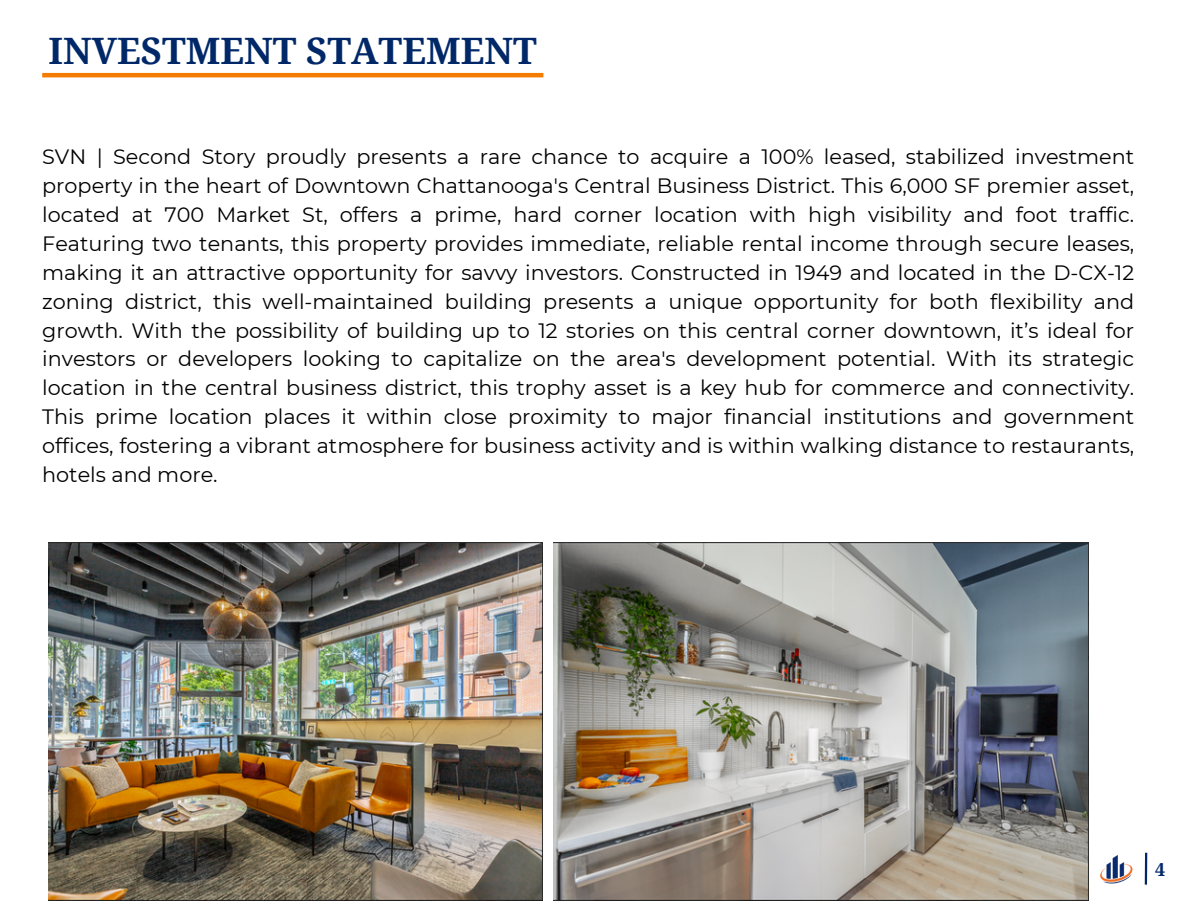
<style>
.page{position:relative;width:1188px;height:918px;background:#fff}
.page>*{position:absolute;margin:0;border:0;box-sizing:border-box;transform-origin:0 0}
.t1{font:700 36.45px "Noto Serif";color:#002868}
.t2{font:20.7px/29px "Montserrat";color:#000;text-align:justify}
.t3{font:700 18px "Noto Serif";color:#002868}
</style>
<div class="page">
<hr style="left:1145px;top:853px;width:2px;height:32px;background:#002868">
<img style="left:1100px;top:855px;width:33px;height:29px">
<img style="left:49px;top:543px;width:494px;height:358px">
<hr style="left:42px;top:73px;width:501px;height:4px;background:#f47c00">
<img style="left:553px;top:542px;width:536px;height:359px">
<p class="t1" style="left:49px;top:25px;width:490px">INVESTMENT STATEMENT</p>
<p class="t2" style="left:42px;top:142px;width:1094px">SVN | Second Story proudly presents a rare chance to acquire a 100% leased, stabilized investment property in the heart of Downtown Chattanooga's Central Business District. This 6,000 SF premier asset, located at 700 Market St, offers a prime, hard corner location with high visibility and foot traffic.<br>Featuring two tenants, this property provides immediate, reliable rental income through secure leases, making it an attractive opportunity for savvy investors. Constructed in 1949 and located in the D-CX-12 zoning district, this well-maintained building presents a unique opportunity for both flexibility and growth. With the possibility of building up to 12 stories on this central corner downtown, it’s ideal for investors or developers looking to capitalize on the area's development potential. With its strategic location in the central business district, this trophy asset is a key hub for commerce and connectivity.<br>This prime location places it within close proximity to major financial institutions and government offices, fostering a vibrant atmosphere for business activity and is within walking distance to restaurants, hotels and more.</p>
<p class="t3" style="left:1155px;top:857px;width:12px">4</p>
</div>
